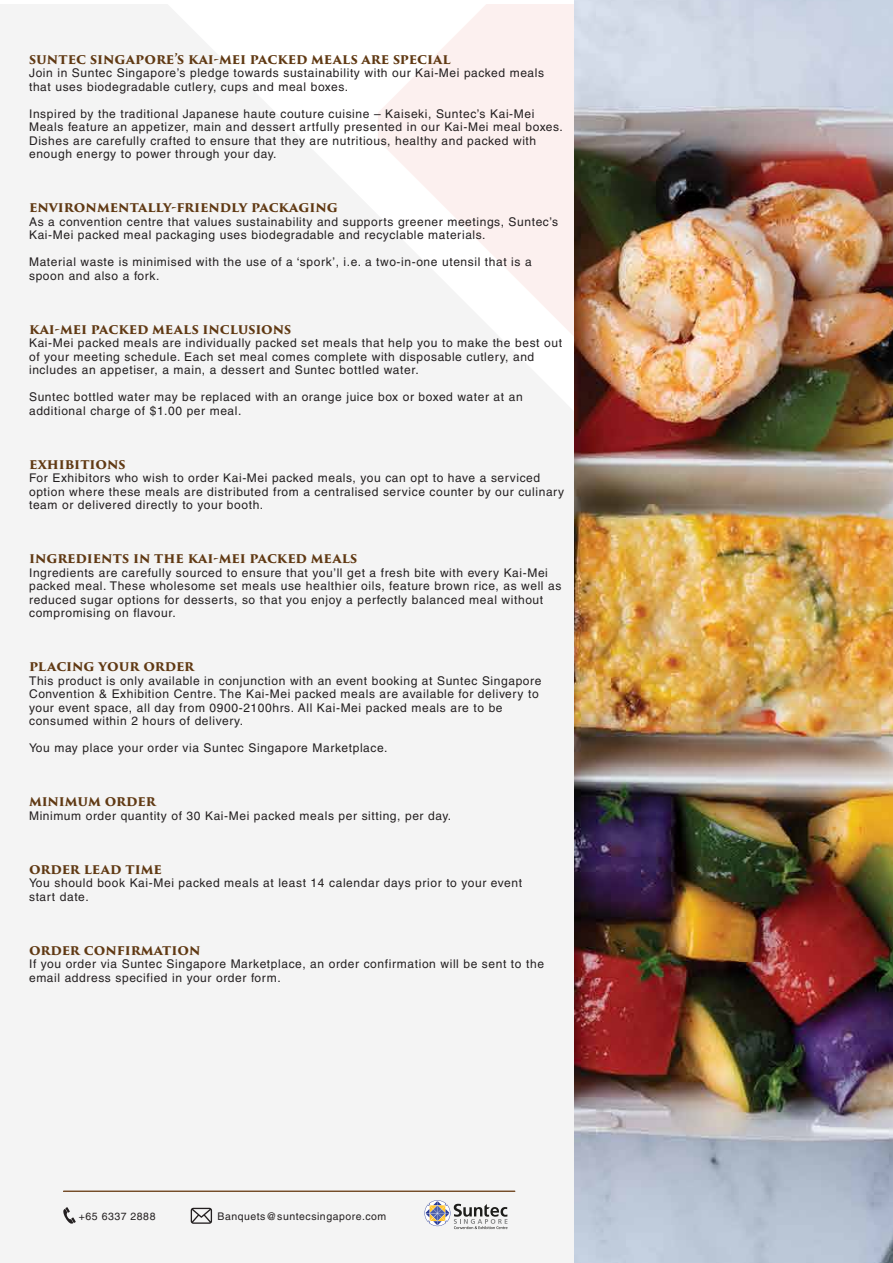
<style>
.page{position:relative;width:893px;height:1263px;background:#fff}
.page>*{position:absolute;margin:0;border:0;box-sizing:border-box;transform-origin:0 0}
.t1{font:700 13.5px "Trajan Pro 3";letter-spacing:-.01em;color:#603913}
.t2{font:12px/13.5px "Helvetica";letter-spacing:.05em;color:#231f20}
.t3{font:10.5px "Helvetica";letter-spacing:.05em;color:#231f20}
</style>
<div class="page">
<div style="left:1px;top:5px;width:573px;height:1258px;background:#f4f4f4"></div>
<svg style="left:378px;top:5px;width:196px;height:696px;fill:#f4f4f4"></svg>
<svg style="left:191px;top:1208px;width:21px;height:16px"></svg>
<hr style="left:63px;top:1191px;width:452px;height:1px;background:#754d29">
<svg style="left:63px;top:1207px;width:13px;height:17px"></svg>
<svg style="left:424px;top:1200px;width:83px;height:29px"></svg>
<img style="left:574px;top:0;width:319px;height:1263px">
<p class="t1" style="left:29px;top:49px;width:423px">SUNTEC SINGAPORE’S KAI-MEI PACKED MEALS ARE SPECIAL</p>
<p class="t2" style="left:29px;top:66px;width:517px">Join in Suntec Singapore’s pledge towards sustainability with our Kai-Mei packed meals that uses biodegradable cutlery, cups and meal boxes.</p>
<p class="t2" style="left:29px;top:107px;width:535px">Inspired by the traditional Japanese haute couture cuisine – Kaiseki, Suntec’s Kai-Mei Meals feature an appetizer, main and dessert artfully presented in our Kai-Mei meal boxes.<br>Dishes are carefully crafted to ensure that they are nutritious, healthy and packed with enough energy to power through your day.</p>
<p class="t1" style="left:29px;top:197px;width:310px">ENVIRONMENTALLY-FRIENDLY PACKAGING</p>
<p class="t2" style="left:29px;top:215px;width:531px">As a convention centre that values sustainability and supports greener meetings, Suntec’s<br>Kai-Mei packed meal packaging uses biodegradable and recyclable materials.</p>
<p class="t2" style="left:29px;top:255px;width:504px">Material waste is minimised with the use of a ‘spork’, i.e. a two-in-one utensil that is a spoon and also a fork.</p>
<p class="t1" style="left:29px;top:319px;width:264px">KAI-MEI PACKED MEALS INCLUSIONS</p>
<p class="t2" style="left:29px;top:336px;width:534px">Kai-Mei packed meals are individually packed set meals that help you to make the best out of your meeting schedule. Each set meal comes complete with disposable cutlery, and includes an appetiser, a main, a dessert and Suntec bottled water.</p>
<p class="t2" style="left:29px;top:390px;width:495px">Suntec bottled water may be replaced with an orange juice box or boxed water at an additional charge of $1.00 per meal.</p>
<p class="t1" style="left:29px;top:454px;width:98px">EXHIBITIONS</p>
<p class="t2" style="left:29px;top:471px;width:537px">For Exhibitors who wish to order Kai-Mei packed meals, you can opt to have a serviced option where these meals are distributed from a centralised service counter by our culinary team or delivered directly to your booth.</p>
<p class="t1" style="left:29px;top:548px;width:330px">INGREDIENTS IN THE KAI-MEI PACKED MEALS</p>
<p class="t2" style="left:29px;top:566px;width:534px">Ingredients are carefully sourced to ensure that you’ll get a fresh bite with every Kai-Mei packed meal. These wholesome set meals use healthier oils, feature brown rice, as well as reduced sugar options for desserts, so that you enjoy a perfectly balanced meal without compromising on flavour.</p>
<p class="t1" style="left:29px;top:656px;width:167px">PLACING YOUR ORDER</p>
<p class="t2" style="left:29px;top:674px;width:514px">This product is only available in conjunction with an event booking at Suntec Singapore Convention &amp; Exhibition Centre. The Kai-Mei packed meals are available for delivery to your event space, all day from 0900-2100hrs. All Kai-Mei packed meals are to be consumed within 2 hours of delivery.</p>
<p class="t2" style="left:29px;top:741px;width:360px">You may place your order via Suntec Singapore Marketplace.</p>
<p class="t1" style="left:29px;top:791px;width:128px">MINIMUM ORDER</p>
<p class="t2" style="left:29px;top:809px;width:423px">Minimum order quantity of 30 Kai-Mei packed meals per sitting, per day.</p>
<p class="t1" style="left:29px;top:859px;width:134px">ORDER LEAD TIME</p>
<p class="t2" style="left:29px;top:876px;width:494px">You should book Kai-Mei packed meals at least 14 calendar days prior to your event start date.</p>
<p class="t1" style="left:29px;top:940px;width:173px">ORDER CONFIRMATION</p>
<p class="t2" style="left:29px;top:957px;width:516px">If you order via Suntec Singapore Marketplace, an order confirmation will be sent to the email address specified in your order form.</p>
<p class="t3" style="left:79px;top:1210px;width:78px">+65 6337 2888</p>
<p class="t3" style="left:218px;top:1210px;width:170px">Banquets@suntecsingapore.com</p>
</div>
